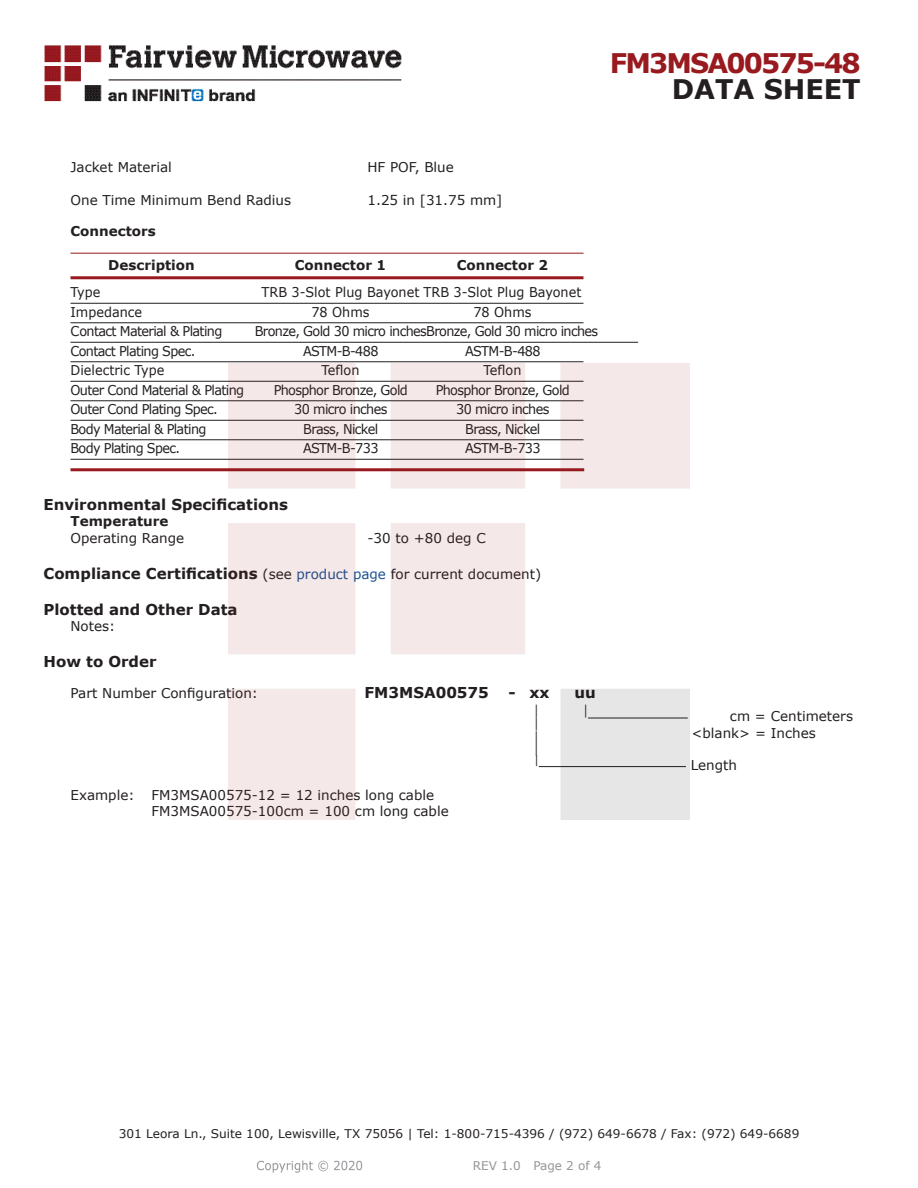
<style>
.page{position:relative;width:918px;height:1188px;background:#fff}
.page>*{position:absolute;margin:0;border:0;box-sizing:border-box;transform-origin:0 0}
.FM{font:700 27px "Verdana";letter-spacing:-.07em;color:#981a1e}
.t1{font:700 27px "Verdana";color:#231f20}
.Specs_Para{font:25.8px "Verdana";color:#231f20;scale:.39 1}
.Head1_for_Compliance{font:700 15px "Verdana";color:#231f20}
.Head1{font:700 15px "Verdana";color:#231f20}
.Specs_Para-2{font:700 15px "Verdana";color:#231f20}
.Table_Body_Connector{font:13.5px "Verdana";letter-spacing:-.05em;color:#231f20;scale:.95 1}
.Specs_Para-3{font:13.5px "Verdana";color:#231f20}
.Table_Body_Connector-2{font:13.5px "Verdana";color:#231f20;scale:.95 1}
.Table_Header_Connect{font:700 13.5px "Verdana";color:#231f20}
.Head2_after_Head1{font:700 13.5px "Verdana";color:#231f20}
.Head2{font:700 13.5px "Verdana";color:#231f20}
.Specs_Para-4{font:13.5px "Verdana";color:#231f20;scale:.75 1}
.t2{font:12px "Verdana";color:#231f20}
.REV_Info{font:12px "Verdana";color:#939598}
.Specs_Para-5{font:11.25px "Verdana";color:#231f20;scale:.86 1}
.s1{font-weight:400;font-size:13.5px}
.s2{font-weight:400;font-size:13.5px;color:#1a5392}
</style>
<div class="page">
<hr style="left:70px;top:253px;width:514px;height:1px;background:#981a1e">
<hr style="left:70px;top:276px;width:514px;height:3px;background:#981a1e">
<hr style="left:70px;top:303px;width:514px;height:1px;background:#231f20">
<hr style="left:70px;top:323px;width:514px;height:1px;background:#231f20">
<hr style="left:70px;top:342px;width:568px;height:1px;background:#231f20">
<hr style="left:70px;top:362px;width:514px;height:1px;background:#231f20">
<hr style="left:70px;top:381px;width:514px;height:1px;background:#231f20">
<hr style="left:70px;top:401px;width:514px;height:1px;background:#231f20">
<hr style="left:70px;top:420px;width:514px;height:1px;background:#231f20">
<hr style="left:70px;top:440px;width:514px;height:1px;background:#231f20">
<hr style="left:70px;top:459px;width:514px;height:1px;background:#231f20">
<hr style="left:70px;top:468px;width:514px;height:3px;background:#981a1e">
<img style="left:257px;top:1160px;width:106px;height:13px">
<img style="left:228px;top:364px;width:462px;height:456px">
<img style="left:44px;top:45px;width:358px;height:57px">
<p class="FM" style="left:610px;top:44px;width:252px">FM3MSA00575-48</p>
<p class="t1" style="left:672px;top:70px;width:191px">DATA SHEET</p>
<p class="Specs_Para-3" style="left:70px;top:158px;width:103px">Jacket Material</p>
<p class="Specs_Para-3" style="left:368px;top:158px;width:88px">HF POF, Blue</p>
<p class="Specs_Para-3" style="left:70px;top:191px;width:222px">One Time Minimum Bend Radius</p>
<p class="Specs_Para-3" style="left:368px;top:191px;width:136px">1.25 in [31.75 mm]</p>
<p class="Head2" style="left:70px;top:221px;width:87px">Connectors</p>
<p class="Table_Header_Connect" style="left:108px;top:256px;width:88px">Description</p>
<p class="Table_Header_Connect" style="left:295px;top:256px;width:93px">Connector 1</p>
<p class="Table_Header_Connect" style="left:457px;top:256px;width:93px">Connector 2</p>
<p class="Table_Body_Connector" style="left:70px;top:283px;width:33px">Type</p>
<p class="Table_Body_Connector-2" style="left:262px;top:283px;width:338px">TRB 3-Slot Plug Bayonet TRB 3-Slot Plug Bayonet</p>
<p class="Table_Body_Connector-2" style="left:70px;top:303px;width:77px">Impedance</p>
<p class="Table_Body_Connector" style="left:311px;top:303px;width:63px">78 Ohms</p>
<p class="Table_Body_Connector" style="left:473px;top:303px;width:63px">78 Ohms</p>
<p class="Table_Body_Connector" style="left:70px;top:322px;width:161px">Contact Material &amp; Plating</p>
<p class="Table_Body_Connector" style="left:255px;top:322px;width:363px">Bronze, Gold 30 micro inchesBronze, Gold 30 micro inches</p>
<p class="Table_Body_Connector" style="left:70px;top:342px;width:133px">Contact Plating Spec.</p>
<p class="Table_Body_Connector" style="left:303px;top:342px;width:81px">ASTM-B-488</p>
<p class="Table_Body_Connector" style="left:465px;top:342px;width:81px">ASTM-B-488</p>
<p class="Table_Body_Connector-2" style="left:70px;top:361px;width:100px">Dielectric Type</p>
<p class="Table_Body_Connector" style="left:321px;top:361px;width:42px">Teflon</p>
<p class="Table_Body_Connector" style="left:483px;top:361px;width:42px">Teflon</p>
<p class="Table_Body_Connector" style="left:70px;top:381px;width:184px">Outer Cond Material &amp; Plating</p>
<p class="Table_Body_Connector" style="left:274px;top:381px;width:143px">Phosphor Bronze, Gold</p>
<p class="Table_Body_Connector" style="left:436px;top:381px;width:143px">Phosphor Bronze, Gold</p>
<p class="Table_Body_Connector" style="left:70px;top:400px;width:157px">Outer Cond Plating Spec.</p>
<p class="Table_Body_Connector" style="left:294px;top:400px;width:99px">30 micro inches</p>
<p class="Table_Body_Connector" style="left:456px;top:400px;width:99px">30 micro inches</p>
<p class="Table_Body_Connector" style="left:70px;top:420px;width:145px">Body Material &amp; Plating</p>
<p class="Table_Body_Connector" style="left:303px;top:420px;width:80px">Brass, Nickel</p>
<p class="Table_Body_Connector" style="left:465px;top:420px;width:80px">Brass, Nickel</p>
<p class="Table_Body_Connector" style="left:70px;top:439px;width:117px">Body Plating Spec.</p>
<p class="Table_Body_Connector" style="left:303px;top:439px;width:81px">ASTM-B-733</p>
<p class="Table_Body_Connector" style="left:465px;top:439px;width:81px">ASTM-B-733</p>
<p class="Head1" style="left:44px;top:494px;width:246px">Environmental Specifications</p>
<p class="Head2_after_Head1" style="left:70px;top:512px;width:100px">Temperature</p>
<p class="Specs_Para-3" style="left:70px;top:528px;width:115px">Operating Range</p>
<p class="Specs_Para-3" style="left:368px;top:528px;width:120px">-30 to +80 deg C</p>
<p class="Head1_for_Compliance" style="left:44px;top:563px;width:499px">Compliance Certifications <span class="s1">(see</span> <span class="s2">product page</span> <span class="s1">for current document)</span></p>
<p class="Head1_for_Compliance" style="left:44px;top:599px;width:196px">Plotted and Other Data</p>
<p class="Specs_Para-3" style="left:70px;top:617px;width:46px">Notes:</p>
<p class="Head1_for_Compliance" style="left:44px;top:651px;width:115px">How to Order</p>
<p class="Specs_Para-3" style="left:70px;top:684px;width:189px">Part Number Configuration:</p>
<p class="Specs_Para-2" style="left:365px;top:682px;width:126px">FM3MSA00575</p>
<p class="Specs_Para-2" style="left:508px;top:682px;width:43px">- xx</p>
<p class="Specs_Para-2" style="left:574px;top:682px;width:23px">uu</p>
<p class="Specs_Para-4" style="left:534px;top:701px;width:8px">|</p>
<p class="Specs_Para-4" style="left:584px;top:701px;width:8px">|</p>
<p class="Specs_Para-3" style="left:730px;top:707px;width:125px">cm = Centimeters</p>
<p class="Specs_Para-4" style="left:534px;top:714px;width:8px">|</p>
<p class="Specs_Para-3" style="left:692px;top:723px;width:126px">&lt;blank&gt; = Inches</p>
<p class="Specs_Para" style="left:534px;top:724px;width:13px">|</p>
<p class="Specs_Para-5" style="left:534px;top:753px;width:7px">|</p>
<p class="Specs_Para-3" style="left:691px;top:756px;width:48px">Length</p>
<p class="Specs_Para-3" style="left:70px;top:785px;width:66px">Example:</p>
<p class="Specs_Para-3" style="left:152px;top:785px;width:284px">FM3MSA00575-12 = 12 inches long cable</p>
<p class="Specs_Para-3" style="left:152px;top:802px;width:299px">FM3MSA00575-100cm = 100 cm long cable</p>
<p class="t2" style="left:119px;top:1125px;width:682px">301 Leora Ln., Suite 100, Lewisville, TX 75056 | Tel: 1-800-715-4396 / (972) 649-6678 / Fax: (972) 649-6689</p>
<p class="REV_Info" style="left:473px;top:1157px;width:130px">REV 1.0 Page 2 of 4</p>
</div>
